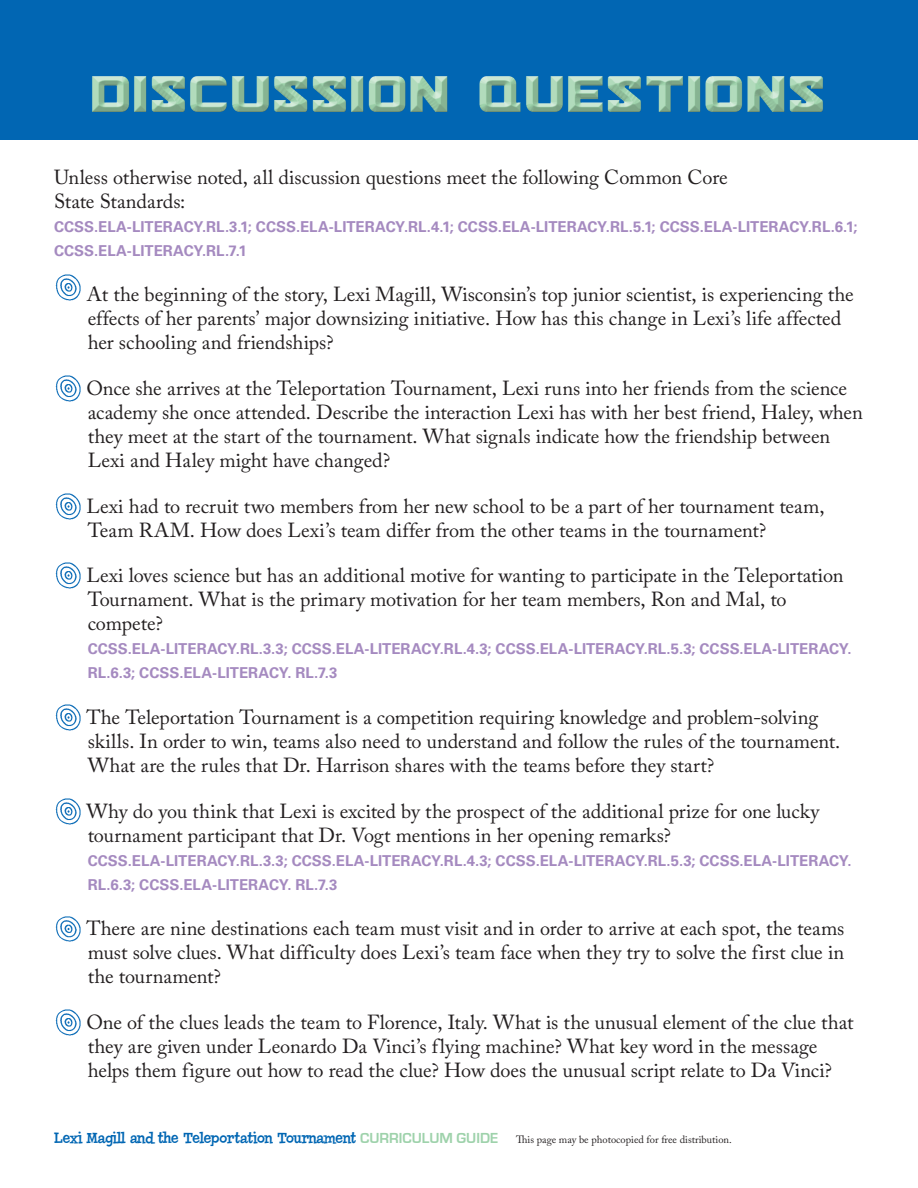
<style>
.page{position:relative;width:918px;height:1188px;background:#fff}
.page>*{position:absolute;margin:0;border:0;box-sizing:border-box;transform-origin:0 0}
.t1{font:51px "Hunter Squared";letter-spacing:.05em;color:#9ed2ab;scale:.9 1}
.bulleted_lists{font:20.25px/24px "Adobe Caslon Pro";letter-spacing:-.005em;color:#231f20}
.bulleted_lists-2{font:700 15px/24px "Univers LT Std";color:#a58ac0}
.t2{font:10.5px "Adobe Caslon Pro";color:#231f20}
.s1{font-family:"Chowderhead";font-size:15px;color:#0166b3}
.s2{font-family:"Eurostile";font-weight:700;font-size:15px;color:#9ed2ab}
</style>
<div class="page">
<div style="left:0;top:0;width:918px;height:139px;background:#0166b3"></div>
<img style="left:55px;top:274px;width:26px;height:27px">
<img style="left:55px;top:375px;width:26px;height:27px">
<img style="left:55px;top:493px;width:26px;height:27px">
<img style="left:55px;top:562px;width:26px;height:27px">
<img style="left:55px;top:704px;width:26px;height:27px">
<img style="left:55px;top:798px;width:26px;height:27px">
<img style="left:55px;top:916px;width:26px;height:26px">
<img style="left:55px;top:1009px;width:26px;height:27px">
<div style="left:85px;top:72px;width:746px;height:47px;background:#231f20;opacity:.75"></div>
<h1 class="t1" style="left:92px;top:76px;width:817px">DISCUSSION QUESTIONS</h1>
<p class="bulleted_lists" style="left:54px;top:165px;width:675px">Unless otherwise noted, all discussion questions meet the following Common Core<br>State Standards:</p>
<p class="bulleted_lists-2" style="left:54px;top:215px;width:805px">CCSS.ELA-LITERACY.RL.3.1; CCSS.ELA-LITERACY.RL.4.1; CCSS.ELA-LITERACY.RL.5.1; CCSS.ELA-LITERACY.RL.6.1;<br>CCSS.ELA-LITERACY.RL.7.1</p>
<p class="bulleted_lists" style="left:87px;top:282px;width:768px">At the beginning of the story, Lexi Magill, Wisconsin’s top junior scientist, is experiencing the effects of her parents’ major downsizing initiative. How has this change in Lexi’s life affected her schooling and friendships?</p>
<p class="bulleted_lists" style="left:86px;top:376px;width:778px">Once she arrives at the Teleportation Tournament, Lexi runs into her friends from the science academy she once attended. Describe the interaction Lexi has with her best friend, Haley, when they meet at the start of the tournament. What signals indicate how the friendship between Lexi and Haley might have changed?</p>
<p class="bulleted_lists" style="left:86px;top:494px;width:740px">Lexi had to recruit two members from her new school to be a part of her tournament team,<br>Team RAM. How does Lexi’s team differ from the other teams in the tournament?</p>
<p class="bulleted_lists" style="left:86px;top:563px;width:759px">Lexi loves science but has an additional motive for wanting to participate in the Teleportation<br>Tournament. What is the primary motivation for her team members, Ron and Mal, to compete?</p>
<p class="bulleted_lists-2" style="left:88px;top:637px;width:765px">CCSS.ELA-LITERACY.RL.3.3; CCSS.ELA-LITERACY.RL.4.3; CCSS.ELA-LITERACY.RL.5.3; CCSS.ELA-LITERACY.<br>RL.6.3; CCSS.ELA-LITERACY. RL.7.3</p>
<p class="bulleted_lists" style="left:86px;top:705px;width:756px">The Teleportation Tournament is a competition requiring knowledge and problem-solving skills. In order to win, teams also need to understand and follow the rules of the tournament.<br>What are the rules that Dr. Harrison shares with the teams before they start?</p>
<p class="bulleted_lists" style="left:86px;top:799px;width:734px">Why do you think that Lexi is excited by the prospect of the additional prize for one lucky tournament participant that Dr. Vogt mentions in her opening remarks?</p>
<p class="bulleted_lists-2" style="left:88px;top:849px;width:765px">CCSS.ELA-LITERACY.RL.3.3; CCSS.ELA-LITERACY.RL.4.3; CCSS.ELA-LITERACY.RL.5.3; CCSS.ELA-LITERACY.<br>RL.6.3; CCSS.ELA-LITERACY. RL.7.3</p>
<p class="bulleted_lists" style="left:86px;top:916px;width:760px;text-align:justify">There are nine destinations each team must visit and in order to arrive at each spot, the teams must solve clues. What difficulty does Lexi’s team face when they try to solve the first clue in the tournament?</p>
<p class="bulleted_lists" style="left:86px;top:1010px;width:769px">One of the clues leads the team to Florence, Italy. What is the unusual element of the clue that they are given under Leonardo Da Vinci’s flying machine? What key word in the message helps them figure out how to read the clue? How does the unusual script relate to Da Vinci?</p>
<p class="t2" style="left:54px;top:1134px;width:679px"><span class="s1">Lexi Magill and the Teleportation Tournament</span> <span class="s2">CURRICULUM GUIDE</span> This page may be photocopied for free distribution.</p>
</div>
